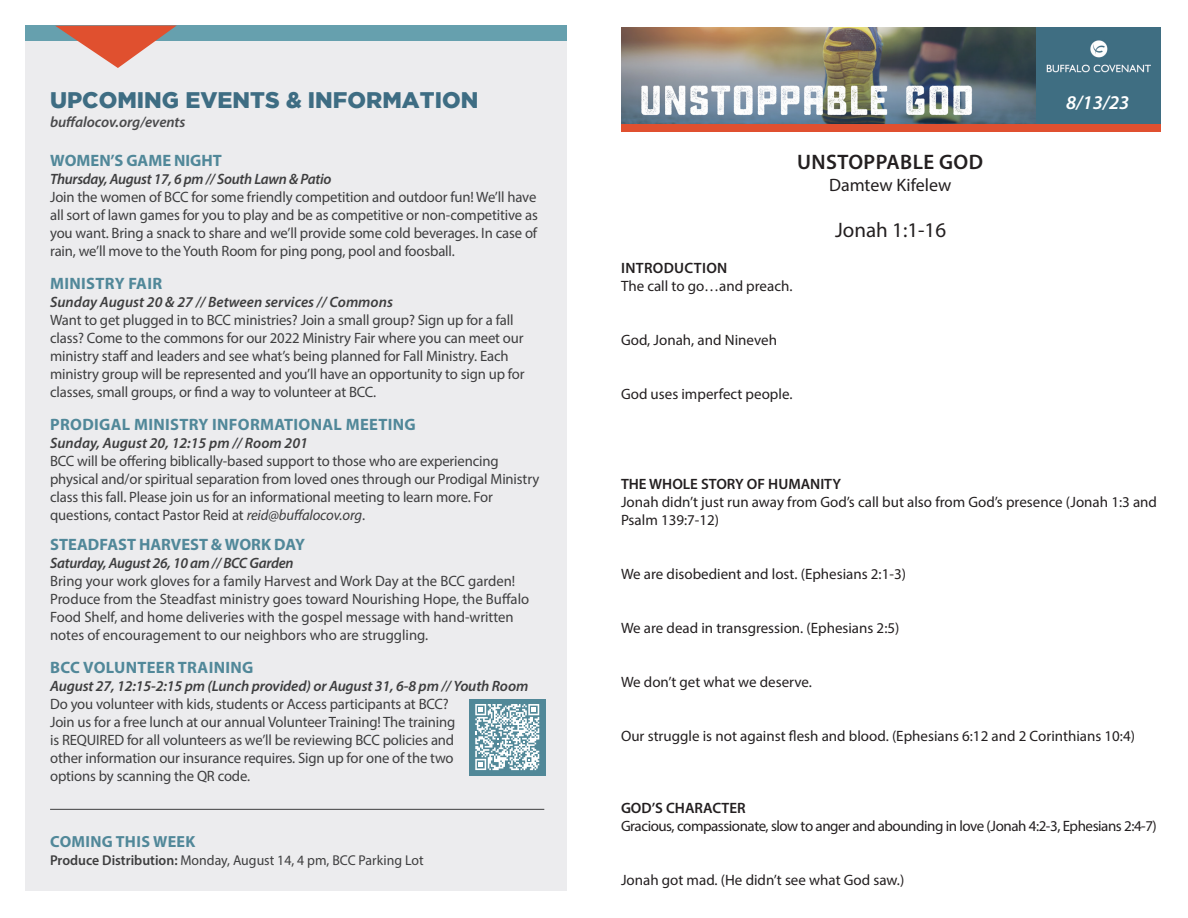
<style>
.page{position:relative;width:1188px;height:918px;background:#fff}
.page>*{position:absolute;margin:0;border:0;box-sizing:border-box;transform-origin:0 0}
.t1{font:900 22.5px "Gotham";color:#3e6d83}
.t2{font:600 21px "Myriad Pro";letter-spacing:.02em;color:#231f20}
.t3{font:21px "Myriad Pro";color:#231f20}
.t4{font:italic 600 19.5px "Myriad Pro";color:#fff}
.t5{font:18px "Myriad Pro";color:#231f20}
.t6{font:700 16.5px "Myriad Pro";letter-spacing:.02em;color:#518899}
.t7{font:700 16.5px "Myriad Pro";color:#518899}
.t8{font:700 16.2px "Myriad Pro";letter-spacing:.02em;color:#518899}
.t9{font:15px/18px "Myriad Pro";letter-spacing:-.01em;color:#3e3e3f}
.t10{font:15px/18px "Myriad Pro";color:#231f20}
.t11{font:italic 600 15px "Myriad Pro";letter-spacing:-.01em;color:#3e3e3f}
.t12{font:15px "Myriad Pro";letter-spacing:-.03em;color:#231f20}
.t13{font:600 15px "Myriad Pro";color:#231f20}
.t14{font:italic 600 15px "Myriad Pro";letter-spacing:-.005em;color:#4a4a4c}
.t15{font:600 15px "Myriad Pro";letter-spacing:.02em;color:#231f20}
.t16{font:14.25px "Myriad Pro";color:#3e3e3f}
.s1{font-style:italic}
.s2{font-weight:600}
</style>
<div class="page">
<img style="left:1035px;top:27px;width:126px;height:97px">
<img style="left:621px;top:27px;width:414px;height:97px">
<div style="left:621px;top:124px;width:540px;height:7px;background:#e05030"></div>
<div style="left:26px;top:30px;width:541px;height:861px;background:#ececee"></div>
<div style="left:26px;top:25px;width:541px;height:16px;background:#66a0ae"></div>
<svg style="left:55px;top:26px;width:121px;height:42px"></svg>
<hr style="left:50px;top:809px;width:494px;height:1px;background:#3e3e3f">
<div style="left:469px;top:699px;width:76px;height:77px;background:#518898"></div>
<svg style="left:475px;top:704px;width:64px;height:66px"></svg>
<p class="t1" style="left:50px;top:87px;width:430px">UPCOMING EVENTS &amp; INFORMATION</p>
<p class="t4" style="left:1066px;top:90px;width:65px">8/13/23</p>
<p class="t14" style="left:50px;top:112px;width:137px">buffalocov.org/events</p>
<p class="t7" style="left:50px;top:150px;width:173px">WOMEN’S GAME NIGHT</p>
<p class="t11" style="left:50px;top:169px;width:283px">Thursday, August 17, 6 pm // South Lawn &amp; Patio</p>
<p class="t9" style="left:50px;top:188px;width:489px;text-align:justify">Join the women of BCC for some friendly competition and outdoor fun! We’ll have all sort of lawn games for you to play and be as competitive or non-competitive as you want. Bring a snack to share and we’ll provide some cold beverages. In case of rain, we’ll move to the Youth Room for ping pong, pool and foosball.</p>
<p class="t6" style="left:50px;top:273px;width:113px">MINISTRY FAIR</p>
<p class="t11" style="left:50px;top:292px;width:344px">Sunday August 20 &amp; 27 // Between services // Commons</p>
<p class="t9" style="left:50px;top:311px;width:476px">Want to get plugged in to BCC ministries? Join a small group? Sign up for a fall class? Come to the commons for our 2022 Ministry Fair where you can meet our ministry staff and leaders and see what’s being planned for Fall Ministry. Each ministry group will be represented and you’ll have an opportunity to sign up for classes, small groups, or find a way to volunteer at BCC.</p>
<p class="t6" style="left:50px;top:414px;width:367px">PRODIGAL MINISTRY INFORMATIONAL MEETING</p>
<p class="t11" style="left:50px;top:433px;width:259px">Sunday, August 20, 12:15 pm // Room 201</p>
<p class="t9" style="left:50px;top:452px;width:491px">BCC will be offering biblically-based support to those who are experiencing physical and/or spiritual separation from loved ones through our Prodigal Ministry class this fall. Please join us for an informational meeting to learn more. For questions, contact Pastor Reid at <span class="s1">reid@buffalocov.org</span>.</p>
<p class="t7" style="left:50px;top:534px;width:256px">STEADFAST HARVEST &amp; WORK DAY</p>
<p class="t11" style="left:50px;top:553px;width:245px">Saturday, August 26, 10 am // BCC Garden</p>
<p class="t9" style="left:50px;top:572px;width:481px">Bring your work gloves for a family Harvest and Work Day at the BCC garden!<br>Produce from the Steadfast ministry goes toward Nourishing Hope, the Buffalo Food Shelf, and home deliveries with the gospel message with hand-written notes of encouragement to our neighbors who are struggling.</p>
<p class="t6" style="left:50px;top:657px;width:205px">BCC VOLUNTEER TRAINING</p>
<p class="t11" style="left:50px;top:676px;width:480px">August 27, 12:15-2:15 pm (Lunch provided) or August 31, 6-8 pm // Youth Room</p>
<p class="t9" style="left:50px;top:695px;width:407px">Do you volunteer with kids, students or Access participants at BCC?<br>Join us for a free lunch at our annual Volunteer Training! The training is REQUIRED for all volunteers as we’ll be reviewing BCC policies and other information our insurance requires. Sign up for one of the two options by scanning the QR code.</p>
<p class="t2" style="left:797px;top:149px;width:187px">UNSTOPPABLE GOD</p>
<p class="t5" style="left:829px;top:174px;width:124px">Damtew Kifelew</p>
<p class="t3" style="left:835px;top:217px;width:113px">Jonah 1:1-16</p>
<p class="t15" style="left:621px;top:259px;width:108px">INTRODUCTION</p>
<p class="t10" style="left:621px;top:277px;width:173px">The call to go…and preach.</p>
<p class="t10" style="left:621px;top:331px;width:158px">God, Jonah, and Nineveh</p>
<p class="t10" style="left:621px;top:385px;width:173px">God uses imperfect people.</p>
<p class="t13" style="left:621px;top:475px;width:222px">THE WHOLE STORY OF HUMANITY</p>
<p class="t10" style="left:621px;top:493px;width:538px">Jonah didn’t just run away from God’s call but also from God’s presence (Jonah 1:3 and<br>Psalm 139:7-12)</p>
<p class="t10" style="left:621px;top:565px;width:286px">We are disobedient and lost. (Ephesians 2:1-3)</p>
<p class="t10" style="left:621px;top:619px;width:280px">We are dead in transgression. (Ephesians 2:5)</p>
<p class="t10" style="left:621px;top:673px;width:193px">We don’t get what we deserve.</p>
<p class="t10" style="left:621px;top:727px;width:516px">Our struggle is not against flesh and blood. (Ephesians 6:12 and 2 Corinthians 10:4)</p>
<p class="t8" style="left:50px;top:831px;width:147px">COMING THIS WEEK</p>
<p class="t16" style="left:50px;top:852px;width:375px"><span class="s2">Produce Distribution:</span> Monday, August 14, 4 pm, BCC Parking Lot</p>
<p class="t13" style="left:621px;top:799px;width:126px">GOD’S CHARACTER</p>
<p class="t12" style="left:621px;top:817px;width:537px">Gracious, compassionate, slow to anger and abounding in love (Jonah 4:2-3, Ephesians 2:4-7)</p>
<p class="t10" style="left:621px;top:871px;width:285px">Jonah got mad. (He didn’t see what God saw.)</p>
</div>
